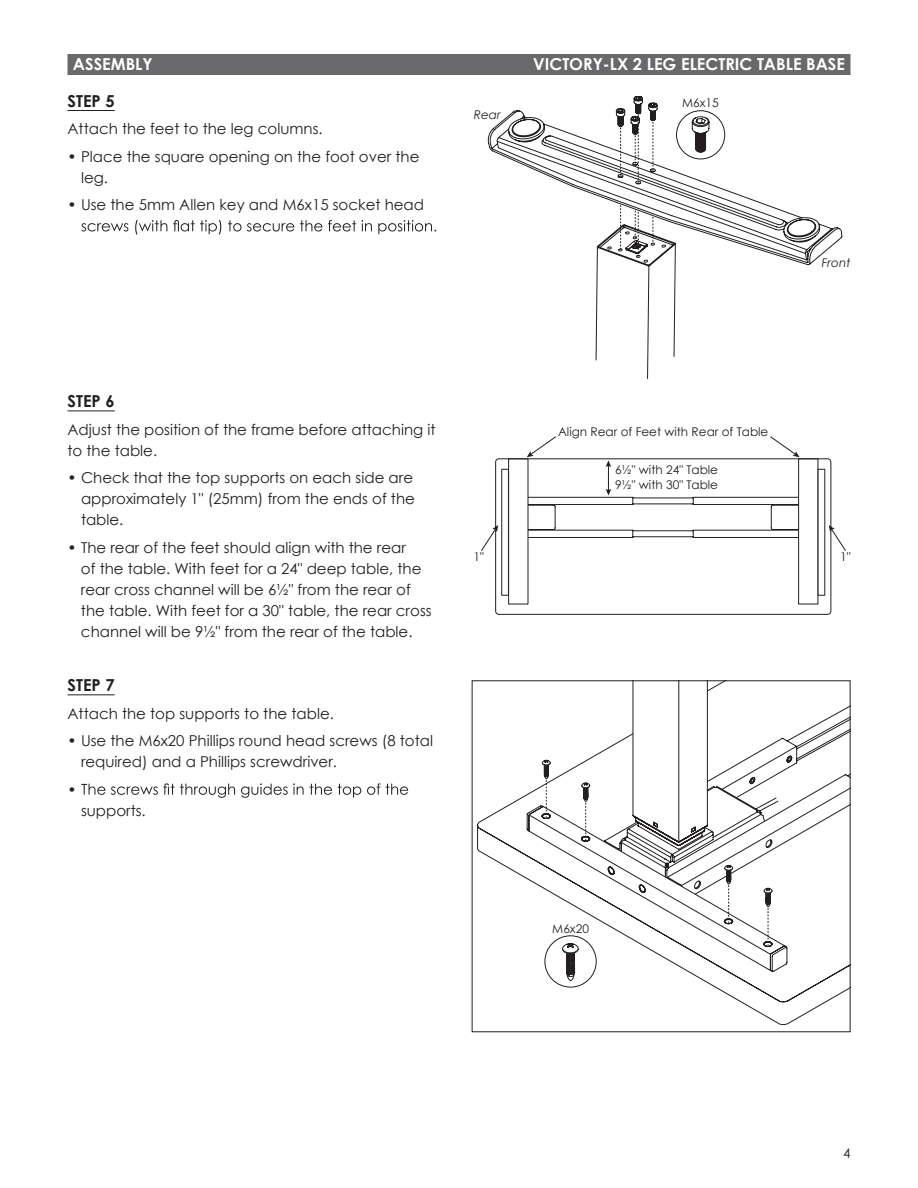
<style>
.page{position:relative;width:918px;height:1188px;background:#fff}
.page>*{position:absolute;margin:0;border:0;box-sizing:border-box;transform-origin:0 0}
.t1{font:700 16.5px "Century Gothic";color:#fff}
.t2{font:700 16.5px "Century Gothic";color:#231f20}
.t3{font:15px/21px "Century Gothic";color:#231f20}
.t4{font:13.5px "Century Gothic";color:#231f20}
.t5{font:12px/15px "Century Gothic";color:#231f20}
.t6{font:italic 12px "Century Gothic";color:#231f20}
</style>
<div class="page">
<div style="left:68px;top:54px;width:782px;height:21px;background:#69696c"></div>
<hr style="left:68px;top:110px;width:47px;height:1px;background:#231f20">
<hr style="left:68px;top:411px;width:47px;height:1px;background:#231f20">
<hr style="left:68px;top:694px;width:47px;height:1px;background:#231f20">
<svg style="left:81px;top:220px;width:355px;height:14px"></svg>
<svg style="left:81px;top:783px;width:327px;height:15px"></svg>
<svg style="left:481px;top:527px;width:14px;height:24px"></svg>
<svg style="left:831px;top:525px;width:15px;height:27px"></svg>
<svg style="left:495px;top:458px;width:336px;height:157px"></svg>
<svg style="left:508px;top:436px;width:310px;height:102px"></svg>
<svg style="left:487px;top:110px;width:355px;height:155px"></svg>
<svg style="left:631px;top:96px;width:26px;height:88px"></svg>
<svg style="left:596px;top:205px;width:80px;height:174px"></svg>
<svg style="left:616px;top:108px;width:9px;height:70px"></svg>
<div style="left:676px;top:110px;width:49px;height:49px;border:1px solid #231f20;border-radius:50%"></div>
<svg style="left:477px;top:794px;width:371px;height:232px"></svg>
<svg style="left:527px;top:682px;width:321px;height:299px"></svg>
<p class="t1" style="left:73px;top:52px;width:81px">ASSEMBLY</p>
<p class="t1" style="left:533px;top:52px;width:313px">VICTORY-LX 2 LEG ELECTRIC TABLE BASE</p>
<p class="t2" style="left:68px;top:88px;width:49px">STEP 5</p>
<p class="t3" style="left:68px;top:118px;width:257px">Attach the feet to the leg columns.</p>
<p class="t3" style="left:81px;top:146px;width:340px;text-indent:-14px">• Place the square opening on the foot over the leg.</p>
<p class="t3" style="left:68px;top:194px;width:358px">• Use the 5mm Allen key and M6x15 socket head</p>
<p class="t5" style="left:682px;top:95px;width:38px">M6x15</p>
<p class="t6" style="left:474px;top:106px;width:28px">Rear</p>
<p class="t6" style="left:822px;top:254px;width:30px">Front</p>
<p class="t2" style="left:68px;top:389px;width:49px">STEP 6</p>
<p class="t3" style="left:68px;top:419px;width:370px">Adjust the position of the frame before attaching it to the table.</p>
<p class="t3" style="left:81px;top:467px;width:335px;text-indent:-14px">• Check that the top supports on each side are approximately 1" (25mm) from the ends of the table.</p>
<p class="t3" style="left:81px;top:537px;width:352px;text-indent:-13px">• The rear of the feet should align with the rear<br>of the table. With feet for a 24" deep table, the rear cross channel will be 6½" from the rear of the table. With feet for a 30" table, the rear cross channel will be 9½" from the rear of the table.</p>
<p class="t2" style="left:68px;top:673px;width:49px">STEP 7</p>
<p class="t3" style="left:68px;top:703px;width:268px">Attach the top supports to the table.</p>
<p class="t3" style="left:81px;top:730px;width:354px;text-indent:-14px">• Use the M6x20 Phillips round head screws (8 total required) and a Phillips screwdriver.</p>
<p class="t3" style="left:68px;top:779px;width:11px">•</p>
<p class="t3" style="left:81px;top:800px;width:66px">supports.</p>
<p class="t5" style="left:558px;top:424px;width:212px">Align Rear of Feet with Rear of Table</p>
<p class="t5" style="left:615px;top:462px;width:104px">6½" with 24" Table<br>9½" with 30" Table</p>
<p class="t5" style="left:473px;top:549px;width:12px">1"</p>
<p class="t5" style="left:840px;top:549px;width:12px">1"</p>
<p class="t5" style="left:552px;top:921px;width:38px">M6x20</p>
<p class="t4" style="left:843px;top:1143px;width:9px">4</p>
</div>
